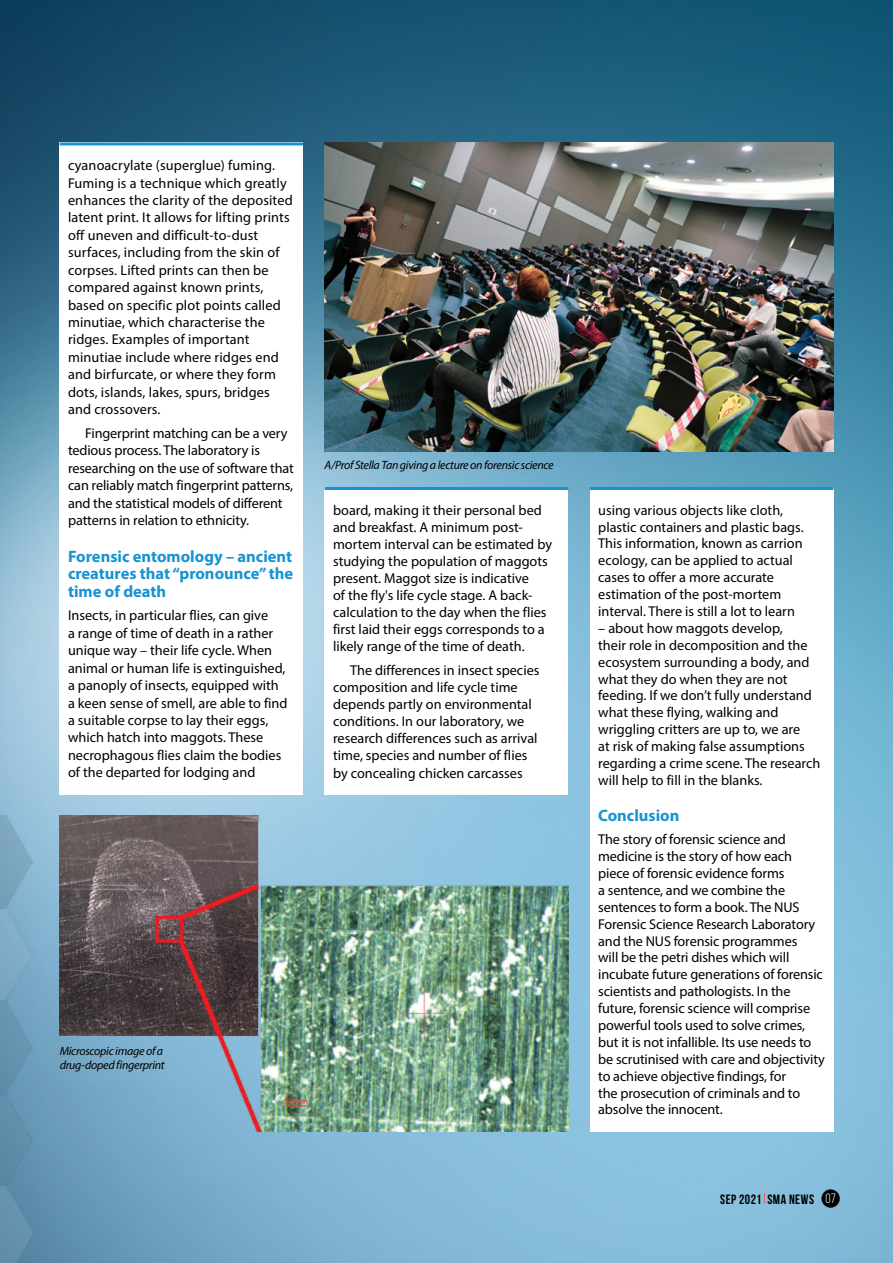
<style>
.page{position:relative;width:893px;height:1263px;background:#fff}
.page>*{position:absolute;margin:0;border:0;box-sizing:border-box;transform-origin:0 0}
.t1{font:700 16.5px/17.4px "Myriad Pro";color:#1893d2;text-align:justify}
.t2{font:14.25px/17px "Myriad Pro";color:#000}
.t3{font:700 13.5px "Bebas Neue";letter-spacing:.035em;color:#000}
.t4{font:italic 12px/13.5px "Myriad Pro";letter-spacing:-.025em;color:#000}
.s1{font-weight:400;color:#fff}
</style>
<div class="page">
<img style="left:0;top:0;width:893px;height:1263px">
<img style="left:325px;top:142px;width:508px;height:309px">
<div style="left:60px;top:142px;width:243px;height:652px;background:#fff"></div>
<div style="left:325px;top:487px;width:243px;height:307px;background:#fff"></div>
<div style="left:590px;top:487px;width:243px;height:644px;background:#fff"></div>
<img style="left:60px;top:816px;width:508px;height:315px">
<hr style="left:325px;top:487px;width:243px;height:3px;background:#1893d2">
<hr style="left:590px;top:487px;width:243px;height:3px;background:#1893d2">
<hr style="left:60px;top:142px;width:243px;height:3px;background:#1893d2">
<div style="left:821px;top:1189px;width:19px;height:19px;background:#000;border-radius:50%"></div>
<p class="t2" style="left:68px;top:156px;width:226px;line-height:17.4px">cyanoacrylate (superglue) fuming.<br>Fuming is a technique which greatly enhances the clarity of the deposited latent print. It allows for lifting prints off uneven and difficult-to-dust surfaces, including from the skin of corpses. Lifted prints can then be compared against known prints, based on specific plot points called minutiae, which characterise the ridges. Examples of important minutiae include where ridges end and birfurcate, or where they form dots, islands, lakes, spurs, bridges and crossovers.</p>
<p class="t2" style="left:68px;top:424px;width:227px;line-height:17.4px;text-indent:17px">Fingerprint matching can be a very tedious process. The laboratory is researching on the use of software that can reliably match fingerprint patterns, and the statistical models of different patterns in relation to ethnicity.</p>
<p class="t1" style="left:68px;top:547px;width:227px">Forensic entomology – ancient creatures that “pronounce” the time of death</p>
<p class="t2" style="left:68px;top:607px;width:221px;line-height:17.4px">Insects, in particular flies, can give<br>a range of time of death in a rather unique way – their life cycle. When animal or human life is extinguished, a panoply of insects, equipped with a keen sense of smell, are able to find a suitable corpse to lay their eggs, which hatch into maggots. These necrophagous flies claim the bodies of the departed for lodging and</p>
<p class="t4" style="left:325px;top:458px;width:230px">A/Prof Stella Tan giving a lecture on forensic science</p>
<p class="t2" style="left:333px;top:501px;width:220px">board, making it their personal bed and breakfast. A minimum post&shy;mortem interval can be estimated by studying the population of maggots present. Maggot size is indicative<br>of the fly's life cycle stage. A back&shy;calculation to the day when the flies first laid their eggs corresponds to a likely range of the time of death.</p>
<p class="t2" style="left:333px;top:661px;width:208px;text-indent:17px">The differences in insect species composition and life cycle time depends partly on environmental conditions. In our laboratory, we research differences such as arrival time, species and number of flies by concealing chicken carcasses</p>
<p class="t4" style="left:60px;top:1044px;width:107px">Microscopic image of a drug-doped fingerprint</p>
<p class="t2" style="left:598px;top:501px;width:207px">using various objects like cloth, plastic containers and plastic bags.<br>This information, known as carrion ecology, can be applied to actual cases to offer a more accurate estimation of the post-mortem interval. There is still a lot to learn</p>
<p class="t2" style="left:598px;top:619px;width:224px">– about how maggots develop,<br>their role in decomposition and the ecosystem surrounding a body, and what they do when they are not feeding. If we don’t fully understand what these flying, walking and wriggling critters are up to, we are<br>at risk of making false assumptions regarding a crime scene. The research will help to fill in the blanks.</p>
<p class="t1" style="left:598px;top:806px;width:83px">Conclusion</p>
<p class="t2" style="left:598px;top:831px;width:228px">The story of forensic science and medicine is the story of how each piece of forensic evidence forms<br>a sentence, and we combine the sentences to form a book. The NUS Forensic Science Research Laboratory and the NUS forensic programmes<br>will be the petri dishes which will incubate future generations of forensic scientists and pathologists. In the future, forensic science will comprise powerful tools used to solve crimes, but it is not infallible. Its use needs to be scrutinised with care and objectivity to achieve objective findings, for<br>the prosecution of criminals and to absolve the innocent.</p>
<p class="t3" style="left:720px;top:1191px;width:117px">SEP 2021 SMA NEWS <span class="s1">07</span></p>
</div>
